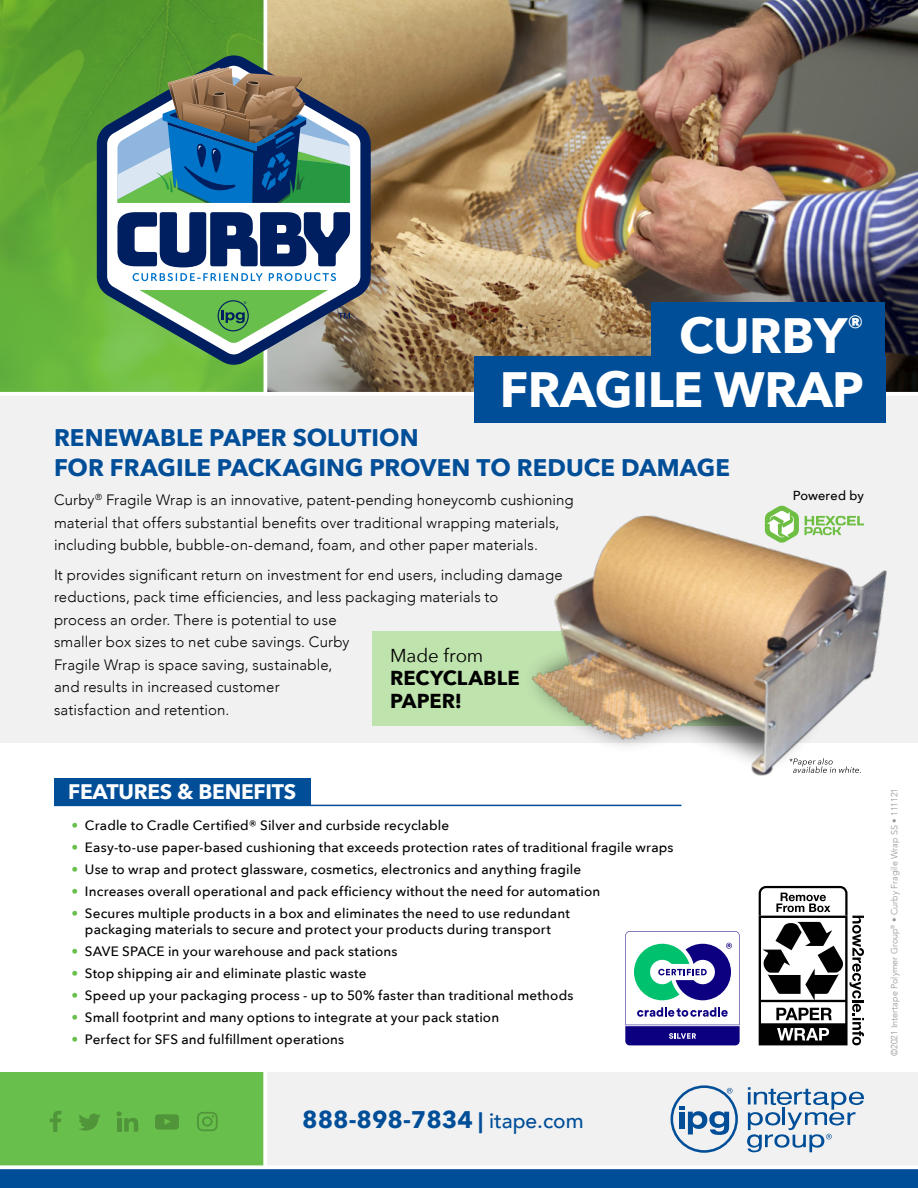
<style>
.page{position:relative;width:918px;height:1188px;background:#fff}
.page>*{position:absolute;margin:0;border:0;box-sizing:border-box;transform-origin:0 0}
.t1{font:700 49.5px/54px "Avenir Next";letter-spacing:-.01em;color:#fff;text-align:right}
.t2{font:700 24px/30px "Avenir Next";color:#004e98}
.t3{font:700 21px "Avenir Next";letter-spacing:-.01em;color:#fff}
.t4{font:700 20.1px/23.1px "Avenir Next";letter-spacing:.005em;color:#000}
.t5{font:18.6px "Avenir Next";letter-spacing:-.005em;color:#000}
.t6{font:300 15px/22.5px "Avenir";letter-spacing:.01em;color:#000}
.t7{font:500 13.5px/16.5px "Avenir Next";letter-spacing:.01em;color:#000;text-align:center}
.t8{font:500 13.05px "Avenir";letter-spacing:.005em;color:#000}
.t9{font:300 9px "Avenir";color:#939598}
.s1{color:#68bf4b}
.s2{font-size:21px}
.s3{font-family:"Avenir";font-weight:500;font-size:21px}
</style>
<div class="page">
<img style="left:0;top:0;width:264px;height:392px">
<div style="left:0;top:1072px;width:265px;height:98px;background:#68bf4b"></div>
<svg style="left:50px;top:1111px;width:11px;height:21px"></svg>
<svg style="left:117px;top:1111px;width:21px;height:21px"></svg>
<svg style="left:155px;top:1114px;width:24px;height:16px"></svg>
<svg style="left:79px;top:1114px;width:21px;height:17px"></svg>
<svg style="left:197px;top:1112px;width:21px;height:19px"></svg>
<div style="left:0;top:396px;width:918px;height:347px;background:#f1f1f2"></div>
<img style="left:267px;top:0;width:651px;height:247px">
<img style="left:267px;top:247px;width:651px;height:145px">
<div style="left:474px;top:356px;width:412px;height:66px;background:#004e98"></div>
<div style="left:54px;top:778px;width:256px;height:27px;background:#004e98"></div>
<hr style="left:54px;top:805px;width:627px;height:1px;background:#004e98">
<div style="left:265px;top:1071px;width:653px;height:94px;background:#f1f1f2"></div>
<svg style="left:263px;top:1072px;width:4px;height:93px"></svg>
<div style="left:0;top:1169px;width:918px;height:19px;background:#004e98"></div>
<hr style="left:0;top:1165px;width:918px;height:4px;background:#fff">
<hr style="left:0;top:1068px;width:918px;height:4px;background:#fff">
<svg style="left:747px;top:1087px;width:117px;height:65px"></svg>
<svg style="left:671px;top:1085px;width:67px;height:68px"></svg>
<svg style="left:759px;top:886px;width:105px;height:159px"></svg>
<svg style="left:97px;top:55px;width:274px;height:310px;background:#6a8767"></svg>
<svg style="left:112px;top:67px;width:245px;height:280px"></svg>
<div style="left:651px;top:302px;width:234px;height:71px;background:#004e98"></div>
<div style="left:373px;top:632px;width:390px;height:94px;background:#bfe3ad"></div>
<img style="left:470px;top:505px;width:417px;height:271px">
<svg style="left:625px;top:931px;width:115px;height:114px"></svg>
<svg style="left:765px;top:506px;width:99px;height:37px"></svg>
<h1 class="t1" style="left:500px;top:308px;width:366px">CURBY<sup>®<br></sup>FRAGILE WRAP</h1>
<h2 class="t2" style="left:54px;top:422px;width:677px">RENEWABLE PAPER SOLUTION<br>FOR FRAGILE PACKAGING PROVEN TO REDUCE DAMAGE</h2>
<p class="t6" style="left:54px;top:489px;width:521px">Curby<sup>®</sup> Fragile Wrap is an innovative, patent-pending honeycomb cushioning material that offers substantial benefits over traditional wrapping materials, including bubble, bubble-on-demand, foam, and other paper materials.</p>
<p class="t6" style="left:54px;top:563px;width:510px">It provides significant return on investment for end users, including damage reductions, pack time efficiencies, and less packaging materials to<br>process an order. There is potential to use<br>smaller box sizes to net cube savings. Curby<br>Fragile Wrap is space saving, sustainable,<br>and results in increased customer<br>satisfaction and retention.</p>
<h3 class="t5" style="left:390px;top:640px;width:95px">Made from</h3>
<h3 class="t4" style="left:390px;top:666px;width:131px">RECYCLABLE<br>PAPER!</h3>
<p class="t8" style="left:793px;top:484px;width:73px">Powered by</p>
<h3 class="t3" style="left:68px;top:773px;width:230px">FEATURES &amp; BENEFITS</h3>
<p class="t7" style="left:71px;top:817px;width:379px"><span class="s1">•</span> Cradle to Cradle Certified® Silver and curbside recyclable</p>
<p class="t7" style="left:71px;top:838px;width:604px"><span class="s1">•</span> Easy-to-use paper-based cushioning that exceeds protection rates of traditional fragile wraps</p>
<p class="t7" style="left:71px;top:860px;width:511px"><span class="s1">•</span> Use to wrap and protect glassware, cosmetics, electronics and anything fragile</p>
<p class="t7" style="left:71px;top:882px;width:530px"><span class="s1">•</span> Increases overall operational and pack efficiency without the need for automation</p>
<p class="t7" style="left:71px;top:904px;width:500px"><span class="s1">•</span> Secures multiple products in a box and eliminates the need to use redundant packaging materials to secure and protect your products during transport</p>
<p class="t7" style="left:71px;top:943px;width:328px"><span class="s1">•</span> SAVE SPACE in your warehouse and pack stations</p>
<p class="t7" style="left:71px;top:964px;width:297px"><span class="s1">•</span> Stop shipping air and eliminate plastic waste</p>
<p class="t7" style="left:71px;top:986px;width:504px"><span class="s1">•</span> Speed up your packaging process - up to 50% faster than traditional methods</p>
<p class="t7" style="left:71px;top:1008px;width:429px"><span class="s1">•</span> Small footprint and many options to integrate at your pack station</p>
<p class="t7" style="left:71px;top:1030px;width:274px"><span class="s1">•</span> Perfect for SFS and fulfillment operations</p>
<h2 class="t2" style="left:302px;top:1104px;width:283px">888-898-7834 <span class="s2">|</span> <span class="s3">itape.com</span></h2>
<p class="t9" style="left:889px;top:1056px;width:270px;rotate:-90deg">©2021 Intertape Polymer Group<sup>®</sup> • Curby Fragile Wrap SS • 111121</p>
</div>
